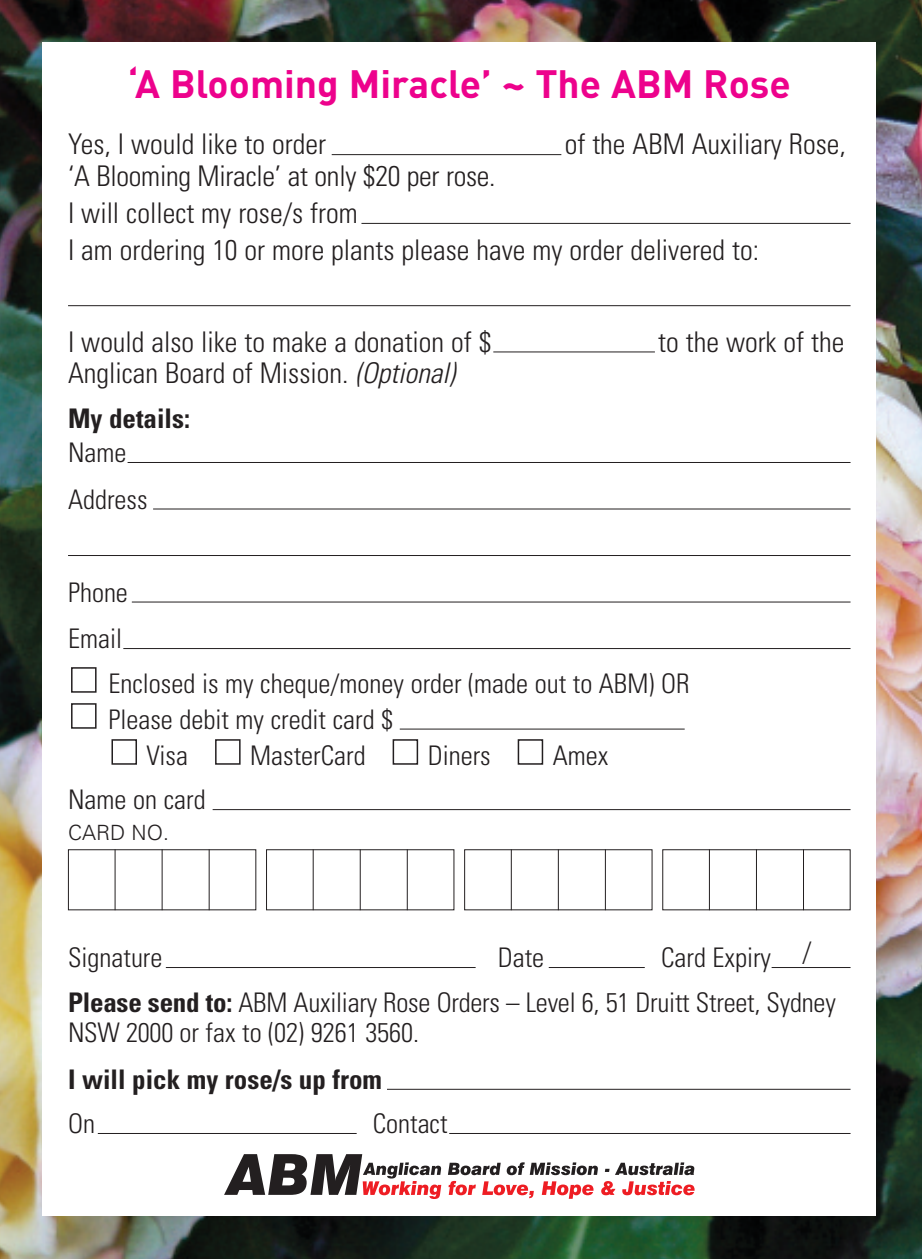
<style>
.page{position:relative;width:922px;height:1259px;background:#fff}
.page>*{position:absolute;margin:0;border:0;box-sizing:border-box;transform-origin:0 0}
.t1{font:700 39px "DIN Pro";color:#ed028c}
.t2{font:300 condensed 28.5px/37.2px "Univers";color:#231f20}
.t3{font:300 condensed 27px/46.5px "Univers";color:#231f20}
.t4{font:700 condensed 27px "Univers";color:#231f20}
.t5{font:300 21px "Univers";color:#231f20}
.s1{font-style:italic}
.s2{font-weight:700}
</style>
<div class="page">
<img style="left:0;top:0;width:922px;height:1259px">
<div style="left:43px;top:43px;width:833px;height:1173px;background:#fff"></div>
<hr style="left:332px;top:154px;width:229px;height:1px;background:#231f20">
<hr style="left:361px;top:223px;width:489px;height:1px;background:#231f20">
<hr style="left:68px;top:305px;width:782px;height:1px;background:#231f20">
<hr style="left:493px;top:351px;width:162px;height:1px;background:#231f20">
<hr style="left:128px;top:462px;width:722px;height:1px;background:#231f20">
<hr style="left:153px;top:508px;width:697px;height:1px;background:#231f20">
<hr style="left:68px;top:555px;width:782px;height:1px;background:#231f20">
<hr style="left:132px;top:601px;width:718px;height:1px;background:#231f20">
<hr style="left:123px;top:648px;width:727px;height:1px;background:#231f20">
<hr style="left:400px;top:728px;width:285px;height:1px;background:#231f20">
<hr style="left:213px;top:809px;width:637px;height:1px;background:#231f20">
<div style="left:518px;top:739px;width:25px;height:25px;border:2px solid #231f20"></div>
<div style="left:393px;top:739px;width:25px;height:25px;border:2px solid #231f20"></div>
<div style="left:215px;top:739px;width:26px;height:25px;border:2px solid #231f20"></div>
<div style="left:111px;top:739px;width:26px;height:25px;border:2px solid #231f20"></div>
<div style="left:71px;top:703px;width:26px;height:25px;border:2px solid #231f20"></div>
<div style="left:71px;top:667px;width:26px;height:25px;border:2px solid #231f20"></div>
<svg style="left:224px;top:1154px;width:470px;height:45px"></svg>
<hr style="left:387px;top:1088px;width:463px;height:1px;background:#231f20">
<hr style="left:98px;top:1133px;width:259px;height:1px;background:#231f20">
<hr style="left:449px;top:1133px;width:401px;height:1px;background:#231f20">
<div style="left:68px;top:849px;width:188px;height:61px;border:1px solid #231f20"></div>
<hr style="left:115px;top:849px;width:1px;height:61px;background:#231f20">
<hr style="left:162px;top:849px;width:1px;height:61px;background:#231f20">
<hr style="left:209px;top:849px;width:1px;height:61px;background:#231f20">
<div style="left:266px;top:849px;width:188px;height:61px;border:1px solid #231f20"></div>
<hr style="left:313px;top:849px;width:1px;height:61px;background:#231f20">
<hr style="left:360px;top:849px;width:1px;height:61px;background:#231f20">
<hr style="left:407px;top:849px;width:1px;height:61px;background:#231f20">
<div style="left:464px;top:849px;width:188px;height:61px;border:1px solid #231f20"></div>
<hr style="left:511px;top:849px;width:1px;height:61px;background:#231f20">
<hr style="left:558px;top:849px;width:1px;height:61px;background:#231f20">
<hr style="left:605px;top:849px;width:1px;height:61px;background:#231f20">
<div style="left:662px;top:849px;width:188px;height:61px;border:1px solid #231f20"></div>
<hr style="left:709px;top:849px;width:1px;height:61px;background:#231f20">
<hr style="left:756px;top:849px;width:1px;height:61px;background:#231f20">
<hr style="left:803px;top:849px;width:1px;height:61px;background:#231f20">
<hr style="left:549px;top:967px;width:96px;height:1px;background:#231f20">
<hr style="left:166px;top:967px;width:310px;height:1px;background:#231f20">
<hr style="left:771px;top:967px;width:79px;height:1px;background:#231f20">
<h1 class="t1" style="left:128px;top:70px;width:665px">‘A Blooming Miracle’ ~ The ABM Rose</h1>
<p class="t2" style="left:68px;top:128px;width:259px">Yes, I would like to order</p>
<p class="t2" style="left:565px;top:128px;width:283px">of the ABM Auxiliary Rose,</p>
<p class="t2" style="left:68px;top:160px;width:692px">‘A Blooming Miracle’ at only $20 per rose.<br>I will collect my rose/s from<br>I am ordering 10 or more plants please have my order delivered to:</p>
<p class="t2" style="left:68px;top:325px;width:425px">I would also like to make a donation of $</p>
<p class="t2" style="left:658px;top:325px;width:188px">to the work of the</p>
<p class="t2" style="left:68px;top:357px;width:388px">Anglican Board of Mission. <span class="s1">(Optional)</span></p>
<p class="t4" style="left:68px;top:408px;width:124px">My details:</p>
<p class="t3" style="left:68px;top:432px;width:81px">Name<br>Address</p>
<p class="t3" style="left:68px;top:571px;width:61px">Phone</p>
<p class="t3" style="left:68px;top:618px;width:55px">Email</p>
<p class="t3" style="left:108px;top:662px;width:582px">Enclosed is my cheque/money order (made out to ABM) OR</p>
<p class="t3" style="left:147px;top:703px;width:248px;line-height:36px;text-indent:-38px">Please debit my credit card $<br>Visa</p>
<p class="t3" style="left:250px;top:734px;width:117px">MasterCard</p>
<p class="t3" style="left:428px;top:734px;width:64px">Diners</p>
<p class="t3" style="left:553px;top:734px;width:57px">Amex</p>
<p class="t3" style="left:68px;top:779px;width:139px">Name on card</p>
<p class="t5" style="left:68px;top:825px;width:102px">CARD NO.</p>
<p class="t3" style="left:68px;top:936px;width:96px">Signature</p>
<p class="t3" style="left:498px;top:936px;width:48px">Date</p>
<p class="t3" style="left:661px;top:936px;width:152px">Card Expiry /</p>
<p class="t3" style="left:68px;top:990px;width:769px;line-height:30px"><span class="s2">Please send to:</span> ABM Auxiliary Rose Orders – Level 6, 51 Druitt Street, Sydney<br>NSW 2000 or fax to (02) 9261 3560.</p>
<p class="t4" style="left:68px;top:1069px;width:315px">I will pick my rose/s up from</p>
<p class="t3" style="left:68px;top:1102px;width:28px">On</p>
<p class="t3" style="left:373px;top:1102px;width:76px">Contact</p>
</div>
